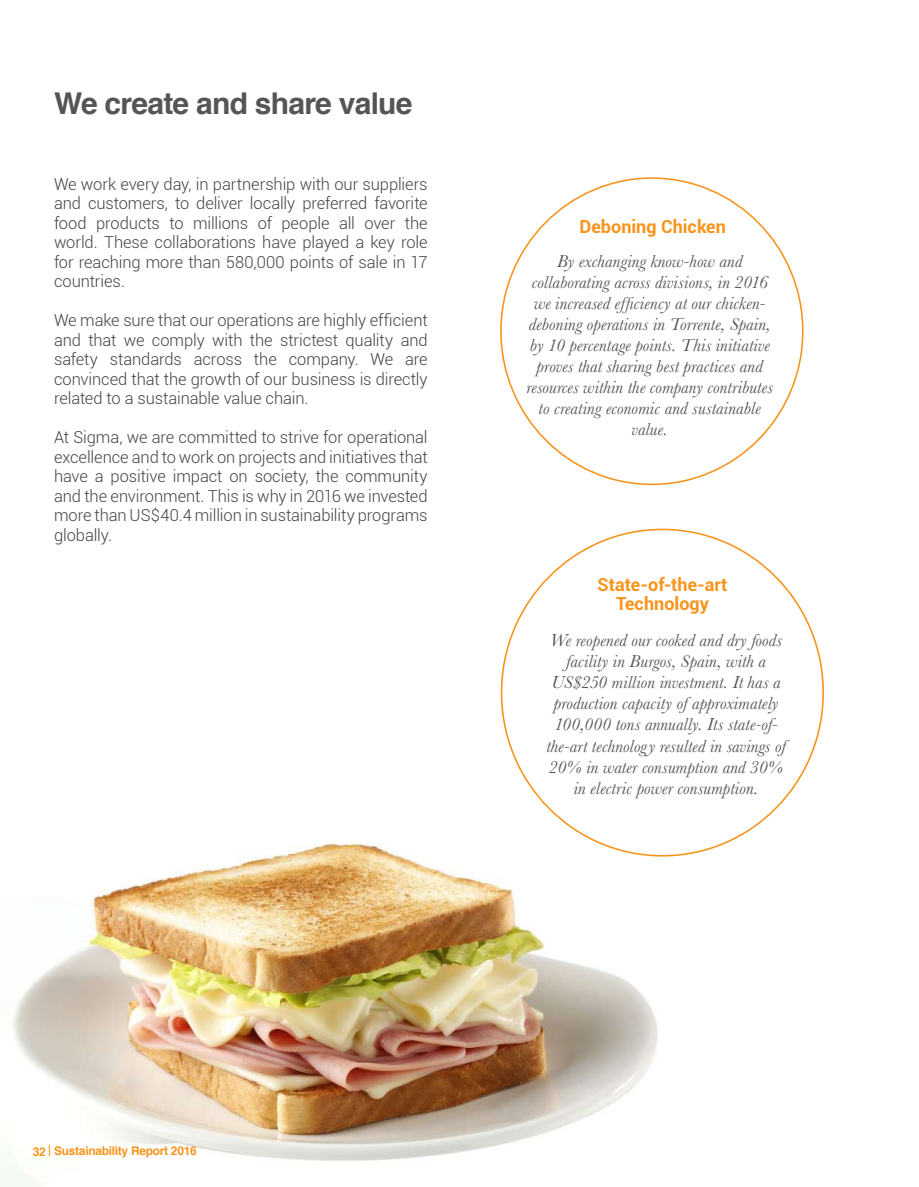
<style>
.page{position:relative;width:919px;height:1187px;background:#fff}
.page>*{position:absolute;margin:0;border:0;box-sizing:border-box;transform-origin:0 0}
.t1{font:700 30px "Helvetica";letter-spacing:-.025em;color:#555}
.t2{font:italic 18px/21px "Baskerville";letter-spacing:.005em;color:#555;text-align:center}
.t3{font:700 18px/19.5px "Roboto";color:#f7941c;text-align:center}
.t4{font:300 16.5px/19.5px "Roboto";letter-spacing:-.01em;color:#434343;text-align:justify}
.t5{font:700 12px "Helvetica";letter-spacing:-.025em;color:#f7941c}
.s1{font-family:"Stellar";font-weight:500}
</style>
<div class="page">
<img style="left:0;top:797px;width:719px;height:389px">
<div style="left:502px;top:528px;width:321px;height:326px;background:#fff;border-radius:50%"></div>
<h1 class="t1" style="left:54px;top:79px;width:360px">We create and share value</h1>
<p class="t4" style="left:54px;top:173px;width:375px">We work every day, in partnership with our suppliers and customers, to deliver locally preferred favorite food products to millions of people all over the world. These collaborations have played a key role for reaching more than 580,000 points of sale in 17 countries.</p>
<p class="t4" style="left:54px;top:310px;width:375px">We make sure that our operations are highly efficient and that we comply with the strictest quality and safety standards across the company. We are convinced that the growth of our business is directly related to a sustainable value chain.</p>
<p class="t4" style="left:54px;top:427px;width:375px">At Sigma, we are committed to strive for operational excellence and to work on projects and initiatives that have a positive impact on society, the community and the environment. This is why in 2016 we invested more than US$40.4 million in sustainability programs globally.</p>
<p class="t3" style="left:579px;top:216px;width:148px">Deboning Chicken</p>
<p class="t2" style="left:526px;top:250px;width:248px">By exchanging know-how and collaborating across divisions, in 2016 we increased efficiency at our chicken&shy;deboning operations in Torrente, Spain, by 10 percentage points. This initiative proves that sharing best practices and resources within the company contributes to creating economic and sustainable value.</p>
<p class="t3" style="left:597px;top:574px;width:131px">State-of-the-art<br>Technology</p>
<p class="t2" style="left:546px;top:630px;width:241px">We reopened our cooked and dry foods facility in Burgos, Spain, with a US$250 million investment. It has a production capacity of approximately 100,000 tons annually. Its state-of&shy;the-art technology resulted in savings of 20% in water consumption and 30% in electric power consumption.</p>
<p class="t5" style="left:33px;top:1141px;width:165px">32 <span class="s1">|</span> Sustainability Report 2016</p>
</div>
